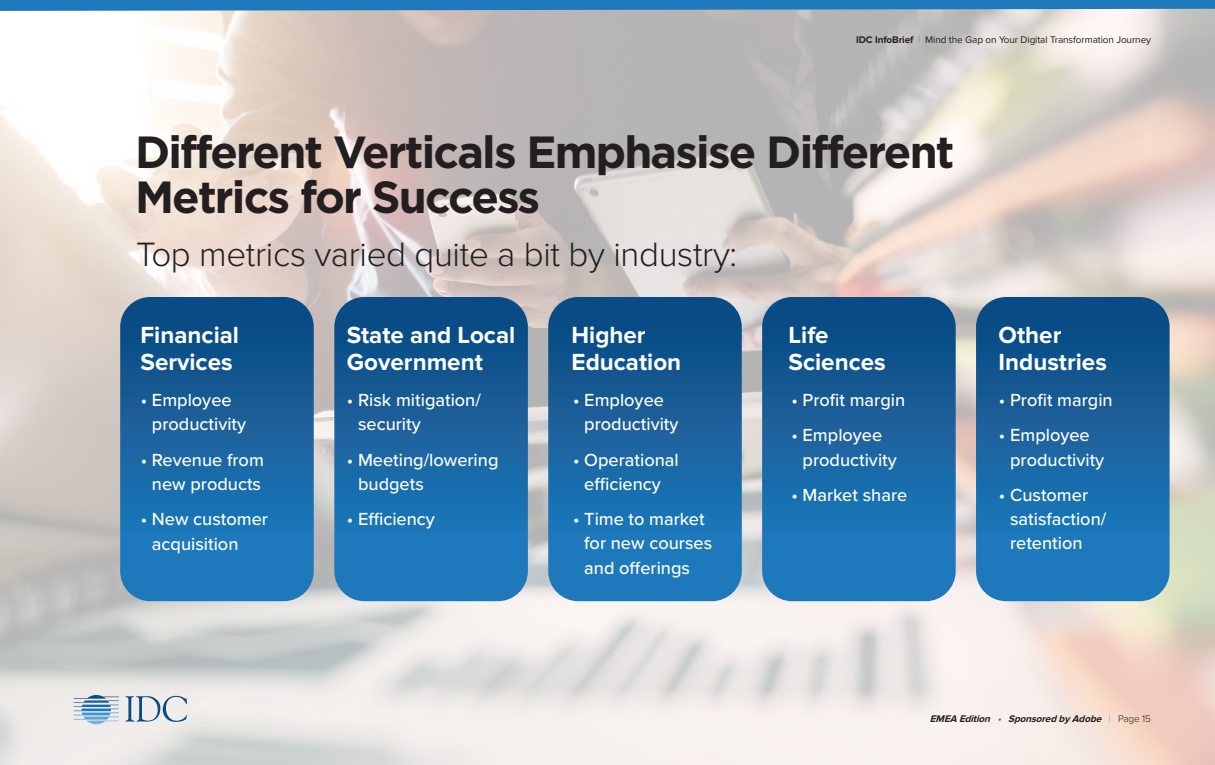
<style>
.page{position:relative;width:1215px;height:765px;background:#fff}
.page>*{position:absolute;margin:0;border:0;box-sizing:border-box;transform-origin:0 0}
.t1{font:700 45px/45px "Gotham";letter-spacing:-.04em;color:#231f20}
.t2{font:300 35px "Proxima Nova";letter-spacing:-.01em;color:#231f20}
.t3{font:700 24.25px/27.2px "Proxima Nova";color:#fff}
.t4{font:500 18.12px/24.2px "Proxima Nova";color:#fff}
.t5{font:10px "Proxima Nova";letter-spacing:-.01em;color:#231f20}
.t6{font:italic 700 10px "Proxima Nova";color:#231f20}
.s1{font-weight:700}
.s2{color:#2faec7}
.s3{color:#1e79bc}
.s4{font-weight:300;font-style:normal;color:#2faec7}
.s5{font-weight:300;font-style:normal}
</style>
<div class="page">
<svg style="left:126px;top:696px;width:61px;height:26px;background:#b9c6d2"></svg>
<svg style="left:74px;top:695px;width:45px;height:29px"></svg>
<svg style="left:0;top:0;width:1215px;height:11px;background:#3081bc"></svg>
<svg style="left:120px;top:297px;width:194px;height:304px;background:#1965a2"></svg>
<svg style="left:334px;top:297px;width:194px;height:304px;background:#1a66a2"></svg>
<svg style="left:548px;top:297px;width:194px;height:304px;background:#1a66a2"></svg>
<svg style="left:762px;top:297px;width:194px;height:304px;background:#1a66a2"></svg>
<svg style="left:976px;top:297px;width:194px;height:304px;background:#1966a2"></svg>
<p class="t5" style="left:856px;top:34px;width:296px"><span class="s1">IDC InfoBrief</span> <span class="s2">|</span> Mind the Gap on Your Digital Transformation Journey</p>
<h1 class="t1" style="left:135px;top:128px;width:821px">Different Verticals Emphasise Different<br>Metrics for Success</h1>
<h2 class="t2" style="left:136px;top:234px;width:602px">Top metrics varied quite a bit by industry:</h2>
<h3 class="t3" style="left:141px;top:322px;width:100px">Financial<br>Services</h3>
<h3 class="t3" style="left:347px;top:322px;width:170px">State and Local<br>Government</h3>
<h3 class="t3" style="left:572px;top:322px;width:111px">Higher<br>Education</h3>
<h3 class="t3" style="left:789px;top:322px;width:99px">Life<br>Sciences</h3>
<h3 class="t3" style="left:999px;top:322px;width:110px">Other<br>Industries</h3>
<p class="t4" style="left:152px;top:387px;width:96px;text-indent:-11px">• Employee productivity</p>
<p class="t4" style="left:141px;top:447px;width:125px;text-align:center">• Revenue from new products</p>
<p class="t4" style="left:152px;top:507px;width:118px;text-indent:-11px">• New customer acquisition</p>
<p class="t4" style="left:358px;top:387px;width:124px;text-indent:-11px">• Risk mitigation/ security</p>
<p class="t4" style="left:358px;top:447px;width:142px;text-indent:-11px">• Meeting/lowering budgets</p>
<p class="t4" style="left:347px;top:506px;width:90px">• Efficiency</p>
<p class="t4" style="left:584px;top:387px;width:96px;text-indent:-11px">• Employee productivity</p>
<p class="t4" style="left:573px;top:447px;width:107px;text-align:center">• Operational efficiency</p>
<p class="t4" style="left:584px;top:506px;width:129px;text-indent:-11px">• Time to market for new courses and offerings</p>
<p class="t4" style="left:791px;top:387px;width:115px">• Profit margin</p>
<p class="t4" style="left:803px;top:423px;width:96px;text-indent:-11px">• Employee productivity</p>
<p class="t4" style="left:791px;top:482px;width:117px">• Market share</p>
<p class="t4" style="left:999px;top:387px;width:115px">• Profit margin</p>
<p class="t4" style="left:1010px;top:423px;width:96px;text-indent:-11px">• Employee productivity</p>
<p class="t4" style="left:1010px;top:482px;width:98px;text-indent:-11px">• Customer satisfaction/ retention</p>
<p class="t6" style="left:930px;top:713px;width:223px">EMEA Edition <span class="s3">•</span> SponsoredbyAdobe <span class="s4">|</span> <span class="s5">P a g e 1 5</span></p>
</div>
